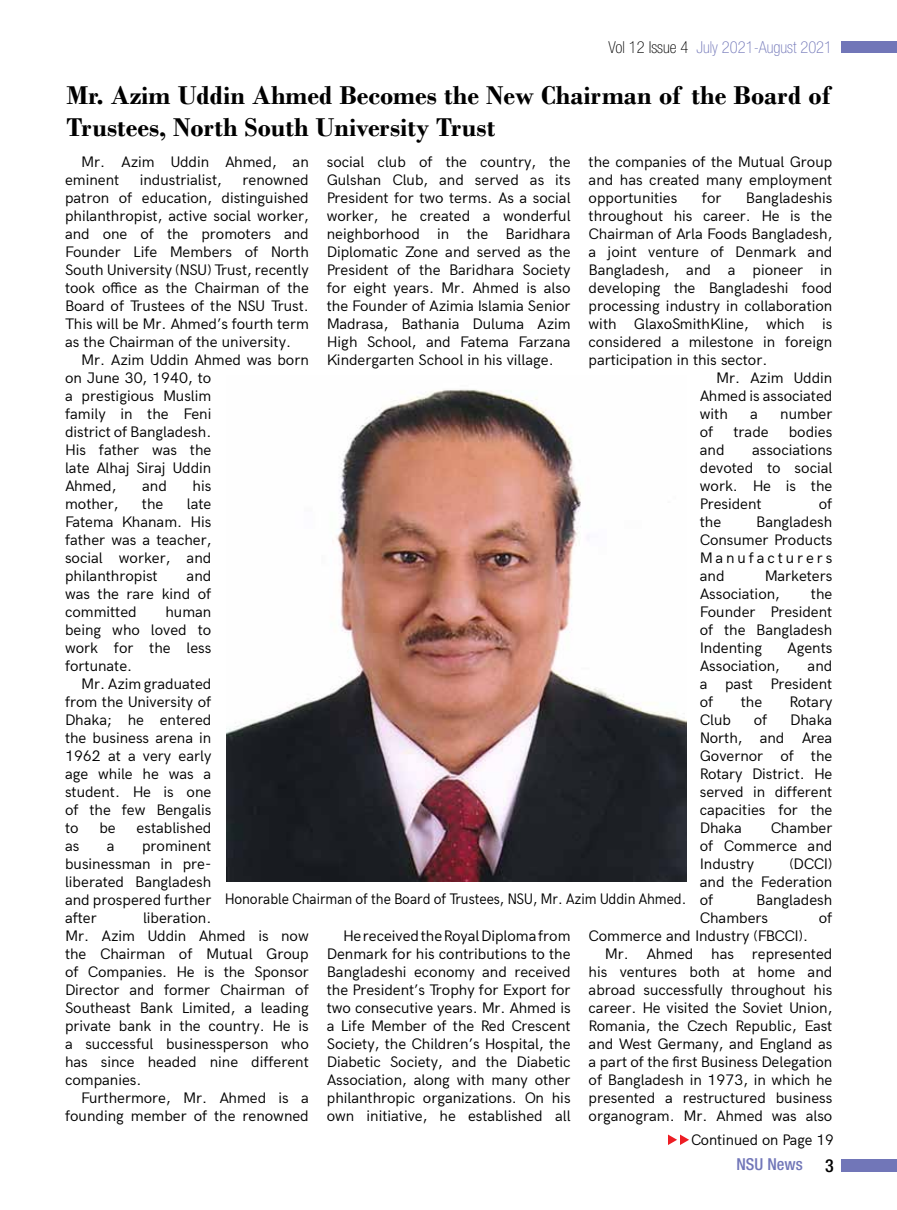
<style>
.page{position:relative;width:897px;height:1210px;background:#fff}
.page>*{position:absolute;margin:0;border:0;box-sizing:border-box;transform-origin:0 0}
.t1{font:700 27px/31.5px "Bodoni";color:#000}
.t2{font:100 condensed 16.5px "Helvetica Neue LT Pro";color:#7176b8}
.t3{font:500 condensed 16.5px "Helvetica Neue LT Pro";color:#7176b8}
.t4{font:15px/18px "Acari Sans";color:#000;text-align:justify}
.t5{font:15px "Acari Sans";color:#000;scale:.95 1}
.s1{color:#000}
.s2{font-size:18px;color:#000}
</style>
<div class="page">
<div style="left:840px;top:1158px;width:56px;height:13px;background:#7176b8"></div>
<div style="left:840px;top:41px;width:56px;height:11px;background:#7176b8"></div>
<img style="left:226px;top:389px;width:460px;height:492px">
<svg style="left:668px;top:1134px;width:21px;height:11px"></svg>
<p class="t2" style="left:608px;top:38px;width:225px"><span class="s1">Vol 12 Issue 4</span> July 2021-August 2021</p>
<h1 class="t1" style="left:67px;top:80px;width:765px">Mr. Azim Uddin Ahmed Becomes the New Chairman of the Board of<br>Trustees, North South University Trust</h1>
<p class="t4" style="left:588px;top:151px;width:245px">the companies of the Mutual Group and has created many employment opportunities</p>
<p class="t4" style="left:65px;top:151px;width:245px;text-indent:16px">Mr. Azim Uddin Ahmed, an eminent</p>
<p class="t4" style="left:327px;top:151px;width:245px">social club of the country, the Gulshan Club, and served as its President for two terms. As a social worker, he created a wonderful neighborhood in the Baridhara Diplomatic Zone and served as the President of the Baridhara Society for eight years. Mr. Ahmed is also the Founder of Azimia Islamia Senior Madrasa, Bathania Duluma Azim High School, and Fatema Farzana Kindergarten School in his village.</p>
<p class="t4" style="left:65px;top:169px;width:245px;text-indent:177px">renowned patron of education, distinguished philanthropist, active social worker, and one of the promoters and Founder Life Members of North South University (NSU) Trust, recently took office as the Chairman of the Board of Trustees of the NSU Trust.<br>This will be Mr. Ahmed’s fourth term as the Chairman of the university.</p>
<p class="t4" style="left:65px;top:349px;width:245px;text-align:left;text-indent:16px">Mr. Azim Uddin Ahmed was born on June 30, 1940, to<br>a prestigious Muslim<br>family in the Feni<br>district of Bangladesh.<br>His father was the<br>late Alhaj Siraj Uddin<br>Ahmed,</p>
<p class="t4" style="left:140px;top:169px;width:84px">industrialist,</p>
<p class="t4" style="left:701px;top:187px;width:21px">for</p>
<p class="t4" style="left:745px;top:187px;width:88px">Bangladeshis</p>
<p class="t4" style="left:588px;top:205px;width:245px">throughout his career. He is the</p>
<p class="t4" style="left:588px;top:223px;width:245px">Chairman of Arla Foods Bangladesh,</p>
<p class="t4" style="left:588px;top:241px;width:245px">a joint venture of Denmark and</p>
<p class="t4" style="left:588px;top:259px;width:245px">Bangladesh, and a pioneer in</p>
<p class="t4" style="left:588px;top:277px;width:245px">developing the Bangladeshi food</p>
<p class="t4" style="left:588px;top:295px;width:245px">processing industry in collaboration</p>
<p class="t4" style="left:588px;top:313px;width:245px">with GlaxoSmithKline, which is</p>
<p class="t4" style="left:588px;top:331px;width:245px">considered a milestone in foreign</p>
<p class="t4" style="left:588px;top:349px;width:180px">participation in this sector.</p>
<p class="t4" style="left:716px;top:367px;width:118px">Mr. Azim Uddin</p>
<p class="t4" style="left:699px;top:385px;width:134px">Ahmed is associated</p>
<p class="t4" style="left:699px;top:403px;width:29px">with</p>
<p class="t4" style="left:750px;top:403px;width:9px">a</p>
<p class="t4" style="left:780px;top:403px;width:54px">number</p>
<p class="t4" style="left:699px;top:421px;width:15px">of</p>
<p class="t4" style="left:733px;top:421px;width:37px">trade</p>
<p class="t4" style="left:788px;top:421px;width:45px">bodies</p>
<p class="t4" style="left:699px;top:439px;width:26px">and</p>
<p class="t4" style="left:699px;top:439px;width:134px;text-indent:52px">associations devoted to social work. He is the President</p>
<p class="t4" style="left:142px;top:475px;width:26px">and</p>
<p class="t4" style="left:193px;top:475px;width:20px">his</p>
<p class="t4" style="left:818px;top:493px;width:15px">of</p>
<p class="t4" style="left:65px;top:493px;width:148px;text-indent:122px">late Fatema Khanam. His father was a teacher, social worker, and philanthropist</p>
<p class="t4" style="left:65px;top:493px;width:55px">mother,</p>
<p class="t4" style="left:142px;top:493px;width:23px">the</p>
<p class="t4" style="left:699px;top:511px;width:23px">the</p>
<p class="t4" style="left:699px;top:511px;width:134px;text-indent:56px">Bangladesh Consumer Products Manufacturers and</p>
<p class="t4" style="left:65px;top:565px;width:148px;text-indent:122px">and was the rare kind of committed</p>
<p class="t4" style="left:699px;top:565px;width:134px;text-indent:65px">Marketers<br>Association,</p>
<p class="t4" style="left:699px;top:583px;width:134px;text-indent:111px">the Founder President of the Bangladesh Indenting</p>
<p class="t4" style="left:65px;top:601px;width:148px;text-indent:100px">human being who loved to work for the less fortunate.</p>
<p class="t4" style="left:65px;top:673px;width:148px;text-indent:16px">Mr. Azim graduated from the University of Dhaka; he entered the business arena in 1962 at a very early age while he was a student. He is one of the few Bengalis to</p>
<p class="t4" style="left:787px;top:637px;width:47px">Agents</p>
<p class="t4" style="left:699px;top:655px;width:82px">Association,</p>
<p class="t4" style="left:699px;top:655px;width:134px;text-indent:108px">and a past President of</p>
<p class="t4" style="left:740px;top:691px;width:23px">the</p>
<p class="t4" style="left:789px;top:691px;width:44px">Rotary</p>
<p class="t4" style="left:699px;top:709px;width:33px">Club</p>
<p class="t4" style="left:753px;top:709px;width:15px">of</p>
<p class="t4" style="left:699px;top:709px;width:134px;text-indent:90px">Dhaka North, and Area Governor of the Rotary District. He served in different capacities for the Dhaka</p>
<p class="t4" style="left:699px;top:817px;width:134px;text-indent:71px">Chamber of Commerce and Industry</p>
<p class="t4" style="left:99px;top:817px;width:18px">be</p>
<p class="t4" style="left:137px;top:817px;width:76px">established</p>
<p class="t4" style="left:65px;top:835px;width:148px;text-indent:77px">prominent businessman in pre&shy;liberated Bangladesh and prospered further after</p>
<p class="t4" style="left:65px;top:835px;width:16px">as</p>
<p class="t4" style="left:107px;top:835px;width:9px">a</p>
<p class="t4" style="left:699px;top:853px;width:134px;text-indent:89px">(DCCI) and the Federation of</p>
<p class="t5" style="left:225px;top:887px;width:487px">Honorable Chairman of the Board of Trustees, NSU, Mr. Azim Uddin Ahmed.</p>
<p class="t4" style="left:699px;top:889px;width:134px;text-indent:56px">Bangladesh<br>Chambers</p>
<p class="t4" style="left:818px;top:907px;width:15px">of</p>
<p class="t4" style="left:65px;top:907px;width:245px;text-align:left;text-indent:78px">liberation.<br>Mr. Azim Uddin Ahmed is now the Chairman of Mutual Group of Companies. He is the Sponsor<br>Director and former Chairman of<br>Southeast Bank Limited, a leading private bank in the country. He is a successful businessperson who has since headed nine different companies.</p>
<p class="t4" style="left:65px;top:1087px;width:245px;text-align:right">Furthermore, Mr. Ahmed is a founding member of the renowned</p>
<p class="t4" style="left:588px;top:925px;width:221px">Commerce and Industry (FBCCI).</p>
<p class="t4" style="left:604px;top:943px;width:229px">Mr. Ahmed has represented</p>
<p class="t4" style="left:588px;top:961px;width:245px">his ventures both at home and</p>
<p class="t4" style="left:588px;top:979px;width:245px">abroad successfully throughout his</p>
<p class="t4" style="left:588px;top:997px;width:245px">career. He visited the Soviet Union,</p>
<p class="t4" style="left:588px;top:1015px;width:245px">Romania, the Czech Republic, East</p>
<p class="t4" style="left:588px;top:1033px;width:245px">and West Germany, and England as</p>
<p class="t4" style="left:588px;top:1051px;width:245px">a part of the first Business Delegation</p>
<p class="t4" style="left:588px;top:1069px;width:245px">of Bangladesh in 1973, in which he</p>
<p class="t4" style="left:588px;top:1087px;width:245px">presented a restructured business</p>
<p class="t4" style="left:588px;top:1105px;width:245px">organogram. Mr. Ahmed was also</p>
<p class="t4" style="left:327px;top:925px;width:245px;text-indent:16px">He received the Royal Diploma from Denmark for his contributions to the Bangladeshi economy and received the President’s Trophy for Export for two consecutive years. Mr. Ahmed is a Life Member of the Red Crescent Society, the Children’s Hospital, the Diabetic Society, and the Diabetic Association, along with many other philanthropic organizations. On his own initiative, he established all</p>
<p class="t4" style="left:691px;top:1129px;width:144px">Continued on Page 19</p>
<p class="t3" style="left:736px;top:1154px;width:99px">NSU News <span class="s2">3</span></p>
</div>
